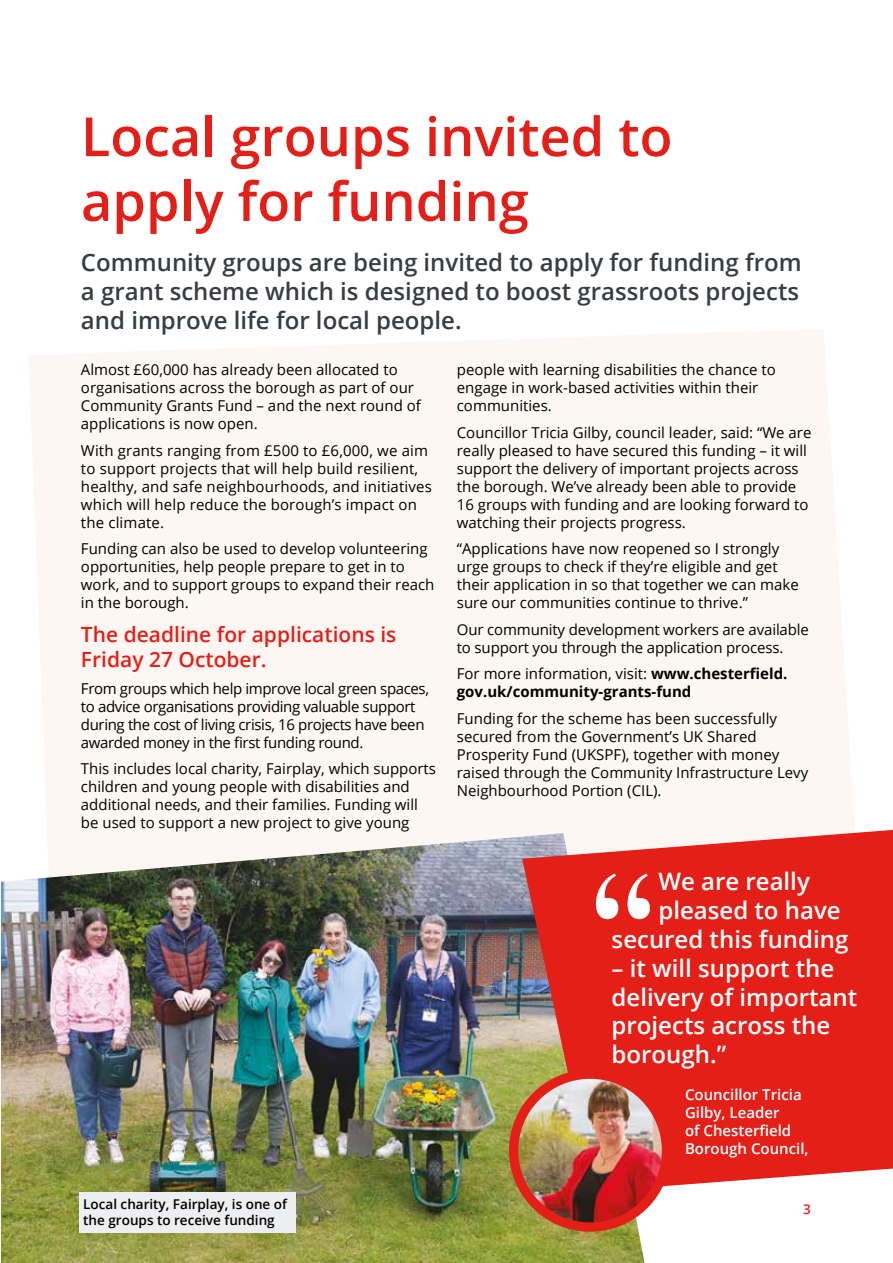
<style>
.page{position:relative;width:893px;height:1263px;background:#fff}
.page>*{position:absolute;margin:0;border:0;box-sizing:border-box;transform-origin:0 0}
.BODY_open_10_2mm_space_after{font:600 54px/64.8px "Open Sans";color:#e41f18}
.BODY_open_10_2mm_space_after-2{font:600 24px/28.8px "Open Sans";color:#373e42;text-align:justify}
.bold_16{font:600 24px/28.8px "Open Sans";color:#fff}
.BODY_open_10_2mm_space_after-3{font:600 21px/25.2px "Open Sans";color:#e41f18}
.BODY_open_10_2mm_space_after-4{font:15px/18px "Open Sans";color:#000}
.BODY_open_10_2mm_space_after-5{font:15px/18px "Open Sans";letter-spacing:-.025em;color:#000}
.BODY_open_10_2mm_space_after-6{font:700 15px/18px "Open Sans";color:#000}
.BODY_open_10_2mm_space_after-7{font:600 15px/18px "Open Sans";color:#fff}
.box_11_grey{font:600 13.5px/16.2px "Open Sans";color:#000}
.t1{font:600 13.5px "Open Sans";color:#e41f18}
.s1{font-weight:400}
</style>
<div class="page">
<div style="left:29px;top:329px;width:825px;height:504px;background:#fef6f3"></div>
<img style="left:1px;top:833px;width:643px;height:430px">
<svg style="left:522px;top:830px;width:371px;height:361px;background:#e2332c"></svg>
<svg style="left:596px;top:873px;width:54px;height:46px"></svg>
<img style="left:514px;top:1074px;width:152px;height:153px;border-radius:76px">
<div style="left:509px;top:1069px;width:162px;height:163px;border:9px solid #e41f18;border-radius:50%"></div>
<div style="left:79px;top:1192px;width:216px;height:41px;background:#edeeef"></div>
<p class="BODY_open_10_2mm_space_after" style="left:81px;top:103px;width:593px">Local groups invited to apply for funding</p>
<p class="BODY_open_10_2mm_space_after-2" style="left:81px;top:247px;width:722px">Community groups are being invited to apply for funding from a grant scheme which is designed to boost grassroots projects and improve life for local people.</p>
<p class="BODY_open_10_2mm_space_after-4" style="left:81px;top:360px;width:341px">Almost £60,000 has already been allocated to organisations across the borough as part of our Community Grants Fund – and the next round of applications is now open.</p>
<p class="BODY_open_10_2mm_space_after-4" style="left:81px;top:441px;width:352px">With grants ranging from £500 to £6,000, we aim to support projects that will help build resilient, healthy, and safe neighbourhoods, and initiatives which will help reduce the borough’s impact on the climate.</p>
<p class="BODY_open_10_2mm_space_after-4" style="left:81px;top:539px;width:355px">Funding can also be used to develop volunteering opportunities, help people prepare to get in to work, and to support groups to expand their reach in the borough.</p>
<p class="BODY_open_10_2mm_space_after-3" style="left:81px;top:621px;width:317px">The deadline for applications is<br>Friday 27 October.</p>
<p class="BODY_open_10_2mm_space_after-5" style="left:81px;top:679px;width:350px">From groups which help improve local green spaces, to advice organisations providing valuable support during the cost of living crisis, 16 projects have been awarded money in the first funding round.</p>
<p class="BODY_open_10_2mm_space_after-4" style="left:81px;top:759px;width:357px">This includes local charity, Fairplay, which supports children and young people with disabilities and additional needs, and their families. Funding will be used to support a new project to give young</p>
<p class="BODY_open_10_2mm_space_after-4" style="left:457px;top:360px;width:321px">people with learning disabilities the chance to engage in work-based activities within their communities.</p>
<p class="BODY_open_10_2mm_space_after-4" style="left:457px;top:423px;width:356px">Councillor Tricia Gilby, council leader, said: “We are really pleased to have secured this funding – it will support the delivery of important projects across the borough. We’ve already been able to provide 16 groups with funding and are looking forward to watching their projects progress.</p>
<p class="BODY_open_10_2mm_space_after-4" style="left:457px;top:539px;width:343px">“Applications have now reopened so I strongly urge groups to check if they’re eligible and get their application in so that together we can make sure our communities continue to thrive.”</p>
<p class="BODY_open_10_2mm_space_after-4" style="left:457px;top:620px;width:354px">Our community development workers are available to support you through the application process.</p>
<p class="BODY_open_10_2mm_space_after-6" style="left:457px;top:664px;width:332px"><span class="s1">For more information, visit:</span> www.chesterfield. gov.uk/community-grants-fund</p>
<p class="BODY_open_10_2mm_space_after-4" style="left:457px;top:709px;width:353px">Funding for the scheme has been successfully secured from the Government’s UK Shared Prosperity Fund (UKSPF), together with money raised through the Community Infrastructure Levy Neighbourhood Portion (CIL).</p>
<p class="box_11_grey" style="left:83px;top:1196px;width:205px">Local charity, Fairplay, is one of the groups to receive funding</p>
<p class="bold_16" style="left:658px;top:867px;width:153px">We are really</p>
<p class="bold_16" style="left:658px;top:896px;width:184px">pleased to have</p>
<p class="bold_16" style="left:612px;top:924px;width:238px">secured this funding</p>
<p class="bold_16" style="left:612px;top:953px;width:247px">– it will support the delivery of important projects across the borough.”</p>
<p class="BODY_open_10_2mm_space_after-7" style="left:685px;top:1085px;width:125px">Councillor Tricia<br>Gilby, Leader<br>of Chesterfield<br>Borough Council,</p>
<p class="t1" style="left:803px;top:1199px;width:9px">3</p>
</div>
